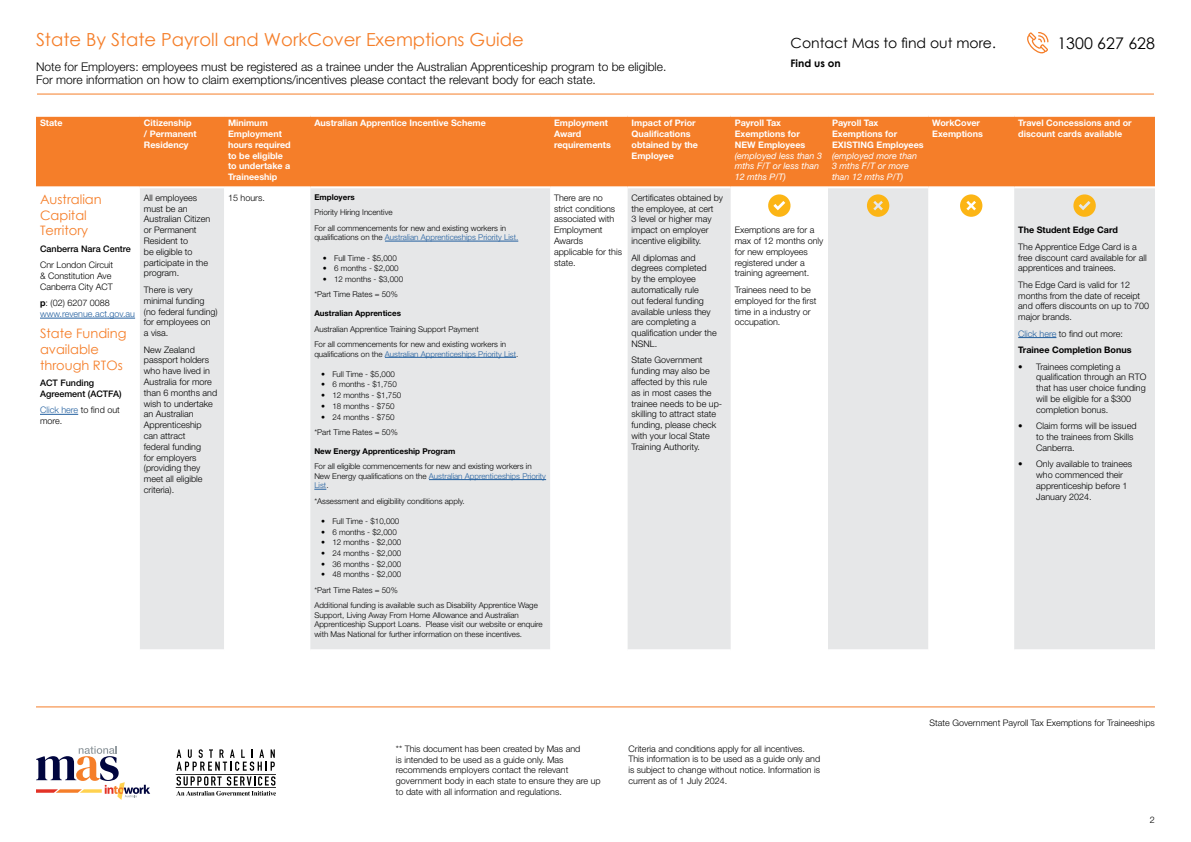
<style>
.page{position:relative;width:1191px;height:842px;background:#fff}
.page>*{position:absolute;margin:0;border:0;box-sizing:border-box;transform-origin:0 0}
.t1{font:18px "Century Gothic";color:#f57e29}
.t2{font:16px "Century Gothic";color:#000}
.t3{font:14px "Century Gothic";color:#000}
.t4{font:13px/15.6px "Century Gothic";color:#f57e29}
.t5{font:300 12px/13px "Helvetica Neue LT Std";color:#000}
.t6{font:700 10.4px "Century Gothic";color:#000}
.t7{font:300 9px/10.8px "Helvetica Neue LT Std";color:#000}
.t8{font:700 9px/10.8px "Helvetica Neue LT Std";color:#fff}
.t9{font:italic 9px/10.8px "Helvetica Neue LT Std";color:#fff}
.t10{font:700 9px/16.5px "Helvetica Neue LT Std";color:#000}
.t11{font:500 9px/10.8px "Helvetica Neue LT Std";color:#000}
.t12{font:300 9px/10.8px "Helvetica Neue LT Std";color:#215e9e}
.t13{font:300 8px/15.3px "Helvetica Neue LT Std";color:#000}
.t14{font:300 8px "Helvetica Neue LT Std";color:#215e9e}
.t15{font:700 8px "Helvetica Neue LT Std";color:#000}
.s1{font-weight:700;color:#000}
.s2{color:#000}
.s3{color:#215e9e}
.s4{font-weight:300;color:#215e9e}
.s5{font-weight:300}
</style>
<div class="page">
<svg style="left:36px;top:746px;width:114px;height:54px"></svg>
<svg style="left:176px;top:749px;width:100px;height:47px"></svg>
<hr style="left:36px;top:707px;width:1119px;height:1px;background:#f57e29">
<hr style="left:37px;top:94px;width:1117px;height:1px;background:#f57e29">
<svg style="left:1027px;top:32px;width:21px;height:21px"></svg>
<div style="left:36px;top:117px;width:1119px;height:69px;background:#f57e29"></div>
<svg style="left:140px;top:188px;width:1015px;height:461px;fill:#e6e7e8"></svg>
<hr style="left:40px;top:318px;width:95px;height:1px;background:#215e9e">
<hr style="left:40px;top:414px;width:38px;height:1px;background:#215e9e">
<hr style="left:385px;top:241px;width:133px;height:1px;background:#215e9e">
<hr style="left:385px;top:357px;width:131px;height:1px;background:#215e9e">
<hr style="left:429px;top:479px;width:117px;height:1px;background:#215e9e">
<svg style="left:314px;top:489px;width:12px;height:1px"></svg>
<svg style="left:767px;top:193px;width:24px;height:25px"></svg>
<svg style="left:867px;top:194px;width:22px;height:23px"></svg>
<svg style="left:960px;top:194px;width:22px;height:23px"></svg>
<hr style="left:1018px;top:337px;width:38px;height:1px;background:#215e9e">
<svg style="left:1072px;top:193px;width:24px;height:25px"></svg>
<h1 class="t1" style="left:36px;top:26px;width:489px">State By State Payroll and WorkCover Exemptions Guide</h1>
<h3 class="t5" style="left:36px;top:60px;width:632px">Note for Employers: employees must be registered as a trainee under the Australian Apprenticeship program to be eligible.<br>For more information on how to claim exemptions/incentives please contact the relevant body for each state.</h3>
<h3 class="t3" style="left:790px;top:33px;width:207px">Contact Mas to find out more.</h3>
<p class="t6" style="left:790px;top:56px;width:52px">Find us on</p>
<h2 class="t2" style="left:1057px;top:32px;width:99px">1300 627 628</h2>
<p class="t8" style="left:40px;top:117px;width:24px">State</p>
<p class="t8" style="left:144px;top:117px;width:54px">Citizenship / Permanent<br>Residency</p>
<p class="t8" style="left:228px;top:117px;width:64px">Minimum<br>Employment hours required to be eligible to undertake a<br>Traineeship</p>
<p class="t8" style="left:314px;top:117px;width:173px">Australian Apprentice Incentive Scheme</p>
<p class="t8" style="left:554px;top:117px;width:58px">Employment<br>Award requirements</p>
<p class="t8" style="left:631px;top:117px;width:68px">Impact of Prior<br>Qualifications obtained by the<br>Employee</p>
<p class="t8" style="left:734px;top:117px;width:72px">Payroll Tax<br>Exemptions for<br>NEW Employees</p>
<p class="t9" style="left:734px;top:150px;width:89px">(employed less than 3 mths F/T or less than<br>12 mths P/T)</p>
<h3 class="t4" style="left:40px;top:191px;width:63px">Australian<br>Capital<br>Territory</h3>
<p class="t11" style="left:40px;top:243px;width:92px">Canberra Nara Centre</p>
<p class="t7" style="left:40px;top:260px;width:75px">Cnr London Circuit &amp; Constitution Ave<br>Canberra City ACT</p>
<p class="t12" style="left:40px;top:298px;width:97px"><span class="s1">p</span><span class="s2">: (02) 6207 0088 </span>www.revenue.act.gov.au</p>
<h3 class="t4" style="left:40px;top:326px;width:88px">State Funding available through RTOs</h3>
<p class="t11" style="left:40px;top:377px;width:83px">ACT Funding<br>Agreement (ACTFA)</p>
<p class="t7" style="left:40px;top:405px;width:81px"><span class="s3">Click here</span> to find out more.</p>
<p class="t7" style="left:144px;top:192px;width:68px">All employees must be an<br>Australian Citizen or Permanent<br>Resident to<br>be eligible to participate in the program.</p>
<p class="t7" style="left:144px;top:284px;width:75px">There is very minimal funding (no federal funding) for employees on<br>a visa.</p>
<p class="t7" style="left:144px;top:344px;width:75px">New Zealand passport holders who have lived in<br>Australia for more than 6 months and wish to undertake an Australian<br>Apprenticeship can attract<br>federal funding<br>for employers (providing they meet all eligible criteria).</p>
<p class="t7" style="left:228px;top:192px;width:38px">15 hours.</p>
<p class="t15" style="left:314px;top:192px;width:42px">Employers</p>
<p class="t13" style="left:314px;top:205px;width:193px">Priority Hiring Incentive<br>For all commencements for new and existing workers in</p>
<p class="t14" style="left:314px;top:233px;width:205px"><span class="s2">qualifications on the</span> Australian Apprenticeships Priority List.</p>
<p class="t13" style="left:323px;top:250px;width:75px">• Full Time - $5,000</p>
<p class="t13" style="left:323px;top:261px;width:77px">• 6 months - $2,000</p>
<p class="t13" style="left:314px;top:271px;width:90px;text-indent:9px">• 12 months - $3,000 *Part Time Rates = 50%</p>
<p class="t15" style="left:314px;top:309px;width:88px">Australian Apprentices</p>
<p class="t13" style="left:314px;top:321px;width:193px">Australian Apprentice Training Support Payment<br>For all commencements for new and existing workers in</p>
<p class="t14" style="left:314px;top:349px;width:205px"><span class="s2">qualifications on the</span> Australian Apprenticeships Priority List<span class="s2">.</span></p>
<p class="t13" style="left:321px;top:366px;width:75px">• Full Time - $5,000</p>
<p class="t13" style="left:321px;top:377px;width:77px">• 6 months - $1,750</p>
<p class="t13" style="left:321px;top:387px;width:82px">• 12 months - $1,750</p>
<p class="t13" style="left:321px;top:398px;width:75px">• 18 months - $750</p>
<p class="t13" style="left:314px;top:409px;width:85px;text-align:center">• 24 months - $750 *Part Time Rates = 50%</p>
<p class="t15" style="left:314px;top:446px;width:143px">New Energy Apprenticeship Program</p>
<p class="t13" style="left:314px;top:461px;width:233px;line-height:9.6px">For all eligible commencements for new and existing workers in<br>New Energy qualifications on the <span class="s3">Australian Apprenticeships Priority<br>List</span>.</p>
<p class="t13" style="left:314px;top:493px;width:152px">*Assessment and eligibility conditions apply.</p>
<p class="t13" style="left:321px;top:513px;width:80px">• Full Time - $10,000</p>
<p class="t13" style="left:321px;top:524px;width:77px">• 6 months - $2,000</p>
<p class="t13" style="left:321px;top:535px;width:82px">• 12 months - $2,000</p>
<p class="t13" style="left:321px;top:545px;width:82px">• 24 months - $2,000</p>
<p class="t13" style="left:321px;top:556px;width:82px">• 36 months - $2,000</p>
<p class="t13" style="left:314px;top:567px;width:225px;text-indent:7px">• 48 months - $2,000<br>*Part Time Rates = 50%<br>Additional funding is available such as Disability Apprentice Wage</p>
<p class="t13" style="left:314px;top:610px;width:230px;line-height:9.6px">Support, Living Away From Home Allowance and Australian<br>Apprenticeship Support Loans. Please visit our website or enquire with Mas National for further information on these incentives.</p>
<p class="t7" style="left:554px;top:192px;width:69px">There are no strict conditions associated with<br>Employment<br>Awards applicable for this state.</p>
<p class="t7" style="left:631px;top:192px;width:93px">Certificates obtained by the employee, at cert<br>3 level or higher may impact on employer incentive eligibility.</p>
<p class="t7" style="left:631px;top:252px;width:87px">All diplomas and degrees completed by the employee automatically rule<br>out federal funding available unless they are completing a qualification under the<br>NSNL.</p>
<p class="t7" style="left:631px;top:355px;width:92px">State Government funding may also be affected by this rule<br>as in most cases the trainee needs to be up&shy;skilling to attract state funding, please check with your local State<br>Training Authority.</p>
<p class="t7" style="left:734px;top:224px;width:90px">Exemptions are for a max of 12 months only for new employees registered under a training agreement.</p>
<p class="t7" style="left:734px;top:284px;width:83px">Trainees need to be employed for the first time in a industry or occupation.</p>
<p class="t8" style="left:832px;top:117px;width:93px">Payroll Tax<br>Exemptions for<br>EXISTING Employees</p>
<p class="t9" style="left:832px;top:150px;width:87px">(employed more than<br>3 mths F/T or more than 12 mths P/T)</p>
<p class="t8" style="left:932px;top:117px;width:52px">WorkCover<br>Exemptions</p>
<p class="t8" style="left:1018px;top:117px;width:115px">Travel Concessions and or discount cards available</p>
<p class="t10" style="left:1018px;top:222px;width:101px">The Student Edge Card</p>
<p class="t7" style="left:1018px;top:241px;width:130px">The Apprentice Edge Card is a free discount card available for all apprentices and trainees.</p>
<p class="t7" style="left:1018px;top:279px;width:133px">The Edge Card is valid for 12 months from the date of receipt and offers discounts on up to 700 major brands.</p>
<p class="t10" style="left:1018px;top:325px;width:115px"><span class="s4">Click here</span> <span class="s5">to find out more:<br></span>Trainee Completion Bonus</p>
<p class="t7" style="left:1036px;top:361px;width:112px;text-indent:-18px">• Trainees completing a qualification through an RTO that has user choice funding will be eligible for a $300 completion bonus.</p>
<p class="t7" style="left:1036px;top:420px;width:102px;text-indent:-18px">• Claim forms will be issued to the trainees from Skills<br>Canberra.</p>
<p class="t7" style="left:1036px;top:459px;width:97px;text-indent:-18px">• Only available to trainees who commenced their apprenticeship before 1<br>January 2024.</p>
<p class="t7" style="left:396px;top:743px;width:206px">** This document has been created by Mas and<br>is intended to be used as a guide only. Mas recommends employers contact the relevant government body in each state to ensure they are up to date with all information and regulations.</p>
<p class="t7" style="left:628px;top:743px;width:193px">Criteria and conditions apply for all incentives.<br>This information is to be used as a guide only and is subject to change without notice. Information is current as of 1 July 2024.</p>
<p class="t7" style="left:929px;top:717px;width:227px">State Government Payroll Tax Exemptions for Traineeships</p>
<p class="t7" style="left:1150px;top:814px;width:7px">2</p>
</div>
